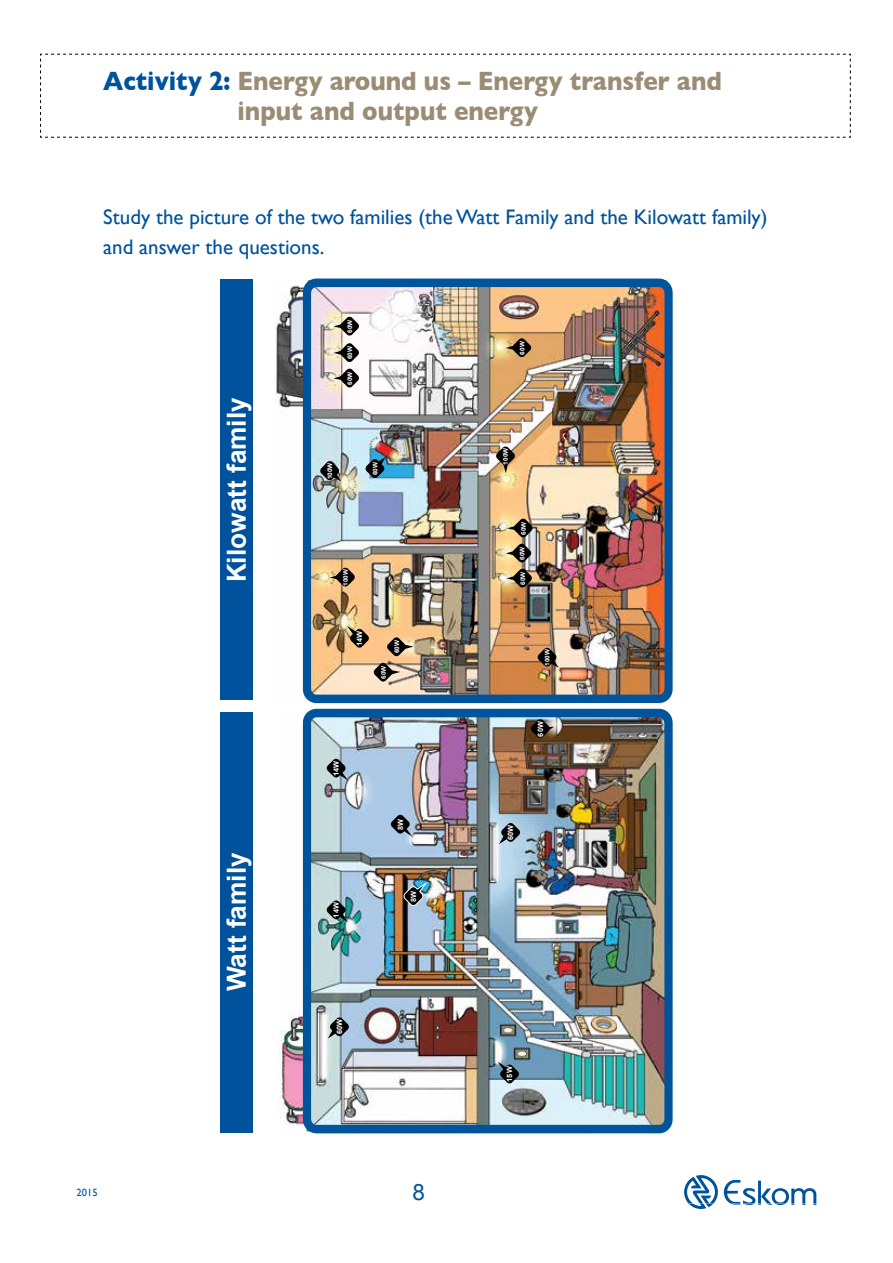
<style>
.page{position:relative;width:893px;height:1263px;background:#fff}
.page>*{position:absolute;margin:0;border:0;box-sizing:border-box;transform-origin:0 0}
.t1{font:700 27px/30px "Gill Sans";color:#9b8c75;scale:.9 1}
.t2{font:700 26.25px "Arial";color:#fff}
.t3{font:22.5px "Arial";color:#00529c}
.t4{font:21px/30px "Gill Sans";color:#00529c}
.t5{font:10.5px "Gill Sans";color:#00529c}
.t6{font:700 7.35px "Arial";color:#fff}
.t7{font:700 6.3px "Arial";color:#fff}
.s1{color:#00529c}
</style>
<div class="page">
<svg style="left:684px;top:1175px;width:132px;height:34px"></svg>
<svg style="left:40px;top:54px;width:811px;height:84px"></svg>
<div style="left:220px;top:712px;width:32px;height:420px;background:#00529c"></div>
<div style="left:220px;top:279px;width:32px;height:421px;background:#00529c"></div>
<img style="left:274px;top:285px;width:29px;height:406px">
<img style="left:280px;top:721px;width:23px;height:404px">
<img style="left:303px;top:709px;width:370px;height:424px">
<img style="left:303px;top:279px;width:370px;height:424px">
<svg style="left:390px;top:814px;width:22px;height:22px"></svg>
<svg style="left:403px;top:883px;width:23px;height:23px"></svg>
<svg style="left:326px;top:900px;width:22px;height:22px"></svg>
<svg style="left:326px;top:758px;width:22px;height:22px"></svg>
<svg style="left:347px;top:626px;width:22px;height:22px"></svg>
<svg style="left:498px;top:1061px;width:21px;height:23px"></svg>
<svg style="left:328px;top:1017px;width:21px;height:21px"></svg>
<svg style="left:499px;top:823px;width:21px;height:21px"></svg>
<svg style="left:530px;top:719px;width:24px;height:19px"></svg>
<svg style="left:373px;top:662px;width:27px;height:20px"></svg>
<svg style="left:387px;top:637px;width:27px;height:19px"></svg>
<svg style="left:365px;top:457px;width:21px;height:21px"></svg>
<svg style="left:333px;top:368px;width:26px;height:20px"></svg>
<svg style="left:333px;top:343px;width:26px;height:19px"></svg>
<svg style="left:333px;top:316px;width:26px;height:20px"></svg>
<svg style="left:506px;top:518px;width:27px;height:70px;background:#8b7c60"></svg>
<svg style="left:506px;top:338px;width:25px;height:19px"></svg>
<svg style="left:330px;top:567px;width:25px;height:20px"></svg>
<svg style="left:496px;top:446px;width:19px;height:27px"></svg>
<svg style="left:320px;top:461px;width:21px;height:20px"></svg>
<svg style="left:537px;top:647px;width:22px;height:21px"></svg>
<p class="t1" style="left:237px;top:65px;width:540px;text-indent:-134px"><span class="s1">Activity 2:</span> Energy around us – Energy transfer and input and output energy</p>
<p class="t4" style="left:103px;top:201px;width:666px">Study the picture of the two families (the Watt Family and the Kilowatt family) and answer the questions.</p>
<p class="t7" style="left:346px;top:333px;width:15px;rotate:-90deg">60W</p>
<p class="t7" style="left:346px;top:359px;width:15px;rotate:-90deg">60W</p>
<p class="t2" style="left:219px;top:582px;width:187px;rotate:-90deg">Kilowatt family</p>
<p class="t2" style="left:219px;top:991px;width:140px;rotate:-90deg">Watt family</p>
<p class="t7" style="left:346px;top:385px;width:15px;rotate:-90deg">60W</p>
<p class="t7" style="left:326px;top:479px;width:18px;rotate:-90deg">100W</p>
<p class="t7" style="left:371px;top:475px;width:15px;rotate:-90deg">60W</p>
<p class="t7" style="left:342px;top:586px;width:18px;rotate:-90deg">100W</p>
<p class="t6" style="left:355px;top:646px;width:17px;rotate:-90deg">14W</p>
<p class="t7" style="left:379px;top:679px;width:15px;rotate:-90deg">60W</p>
<p class="t7" style="left:393px;top:653px;width:15px;rotate:-90deg">60W</p>
<p class="t6" style="left:331px;top:776px;width:17px;rotate:-90deg">14W</p>
<p class="t6" style="left:331px;top:917px;width:17px;rotate:-90deg">14W</p>
<p class="t6" style="left:396px;top:830px;width:13px;rotate:-90deg">8W</p>
<p class="t6" style="left:409px;top:902px;width:13px;rotate:-90deg">8W</p>
<p class="t6" style="left:335px;top:1034px;width:17px;rotate:-90deg">60W</p>
<p class="t5" style="left:77px;top:1186px;width:22px">2015</p>
<p class="t3" style="left:413px;top:1177px;width:14px">8</p>
<p class="t7" style="left:518px;top:354px;width:15px;rotate:-90deg">60W</p>
<p class="t7" style="left:501px;top:464px;width:18px;rotate:-90deg">100W</p>
<p class="t7" style="left:519px;top:535px;width:15px;rotate:-90deg">60W</p>
<p class="t7" style="left:518px;top:560px;width:15px;rotate:-90deg">60W</p>
<p class="t7" style="left:519px;top:585px;width:15px;rotate:-90deg">60W</p>
<p class="t7" style="left:543px;top:666px;width:18px;rotate:-90deg">100W</p>
<p class="t6" style="left:536px;top:736px;width:17px;rotate:-90deg">60W</p>
<p class="t6" style="left:506px;top:840px;width:17px;rotate:-90deg">60W</p>
<p class="t6" style="left:505px;top:1082px;width:17px;rotate:-90deg">15W</p>
</div>
